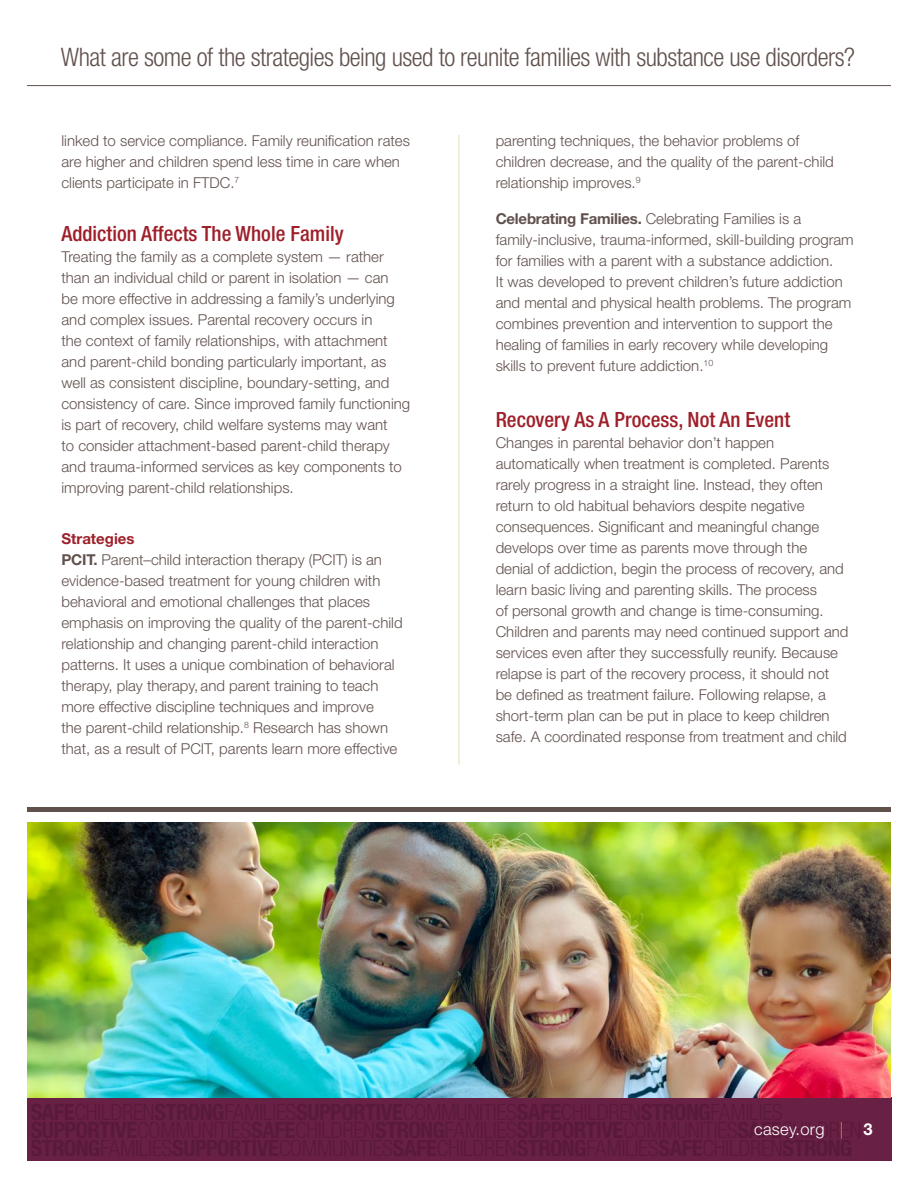
<style>
.page{position:relative;width:918px;height:1188px;background:#fff}
.page>*{position:absolute;margin:0;border:0;box-sizing:border-box;transform-origin:0 0}
.t1{font:300 condensed 25.5px "Helvetica Neue LT Std";letter-spacing:-.02em;color:#61514d}
.t2{font:500 condensed 21px "Helvetica Neue LT Std";color:#9e1f29}
.t3{font:300 16.5px "Helvetica Neue LT Std";letter-spacing:.02em;color:#fff}
.t4{font:300 15px/21px "Helvetica Neue LT Std";color:#61514d}
.s1{font-weight:700;color:#9e1f29}
.s2{font-weight:700}
.s3{color:#f18a21}
</style>
<div class="page">
<div style="left:27px;top:1098px;width:864px;height:63px;background:#692045"></div>
<hr style="left:27px;top:85px;width:864px;height:1px;background:#61514d">
<img style="left:27px;top:822px;width:864px;height:276px">
<div style="left:27px;top:807px;width:864px;height:5px;background:#61514d"></div>
<hr style="left:459px;top:135px;width:1px;height:630px;background:#e6e1b2">
<h1 class="t1" style="left:61px;top:42px;width:796px">What are some of the strategies being used to reunite families with substance use disorders?</h1>
<p class="t4" style="left:62px;top:130px;width:350px">linked to service compliance. Family reunification rates are higher and children spend less time in care when clients participate in FTDC.<sup>7</sup></p>
<h2 class="t2" style="left:62px;top:221px;width:284px">Addiction Affects The Whole Family</h2>
<p class="t4" style="left:62px;top:246px;width:350px">Treating the family as a complete system — rather than an individual child or parent in isolation — can<br>be more effective in addressing a family’s underlying and complex issues. Parental recovery occurs in<br>the context of family relationships, with attachment and parent-child bonding particularly important, as well as consistent discipline, boundary-setting, and consistency of care. Since improved family functioning is part of recovery, child welfare systems may want<br>to consider attachment-based parent-child therapy and trauma-informed services as key components to improving parent-child relationships.</p>
<p class="t4" style="left:61px;top:528px;width:343px"><span class="s1">Strategies<br></span><span class="s2">PCIT.</span> Parent–child interaction therapy (PCIT) is an evidence-based treatment for young children with behavioral and emotional challenges that places emphasis on improving the quality of the parent-child relationship and changing parent-child interaction patterns. It uses a unique combination of behavioral therapy, play therapy, and parent training to teach more effective discipline techniques and improve<br>the parent-child relationship.<sup>8</sup> Research has shown that, as a result of PCIT, parents learn more effective</p>
<p class="t4" style="left:496px;top:130px;width:340px">parenting techniques, the behavior problems of children decrease, and the quality of the parent-child relationship improves.<sup>9</sup></p>
<p class="t4" style="left:496px;top:208px;width:360px"><span class="s2">Celebrating Families.</span> Celebrating Families is a family-inclusive, trauma-informed, skill-building program for families with a parent with a substance addiction.<br>It was developed to prevent children’s future addiction and mental and physical health problems. The program combines prevention and intervention to support the healing of families in early recovery while developing skills to prevent future addiction.<sup>10</sup></p>
<h2 class="t2" style="left:496px;top:407px;width:296px">Recovery As A Process, Not An Event</h2>
<p class="t4" style="left:496px;top:432px;width:354px">Changes in parental behavior don’t happen automatically when treatment is completed. Parents rarely progress in a straight line. Instead, they often return to old habitual behaviors despite negative consequences. Significant and meaningful change develops over time as parents move through the denial of addiction, begin the process of recovery, and learn basic living and parenting skills. The process<br>of personal growth and change is time-consuming.<br>Children and parents may need continued support and services even after they successfully reunify. Because relapse is part of the recovery process, it should not be defined as treatment failure. Following relapse, a short-term plan can be put in place to keep children safe. A coordinated response from treatment and child</p>
<p class="t3" style="left:754px;top:1119px;width:120px">casey.org <span class="s3">|</span> <span class="s2">3</span></p>
</div>
